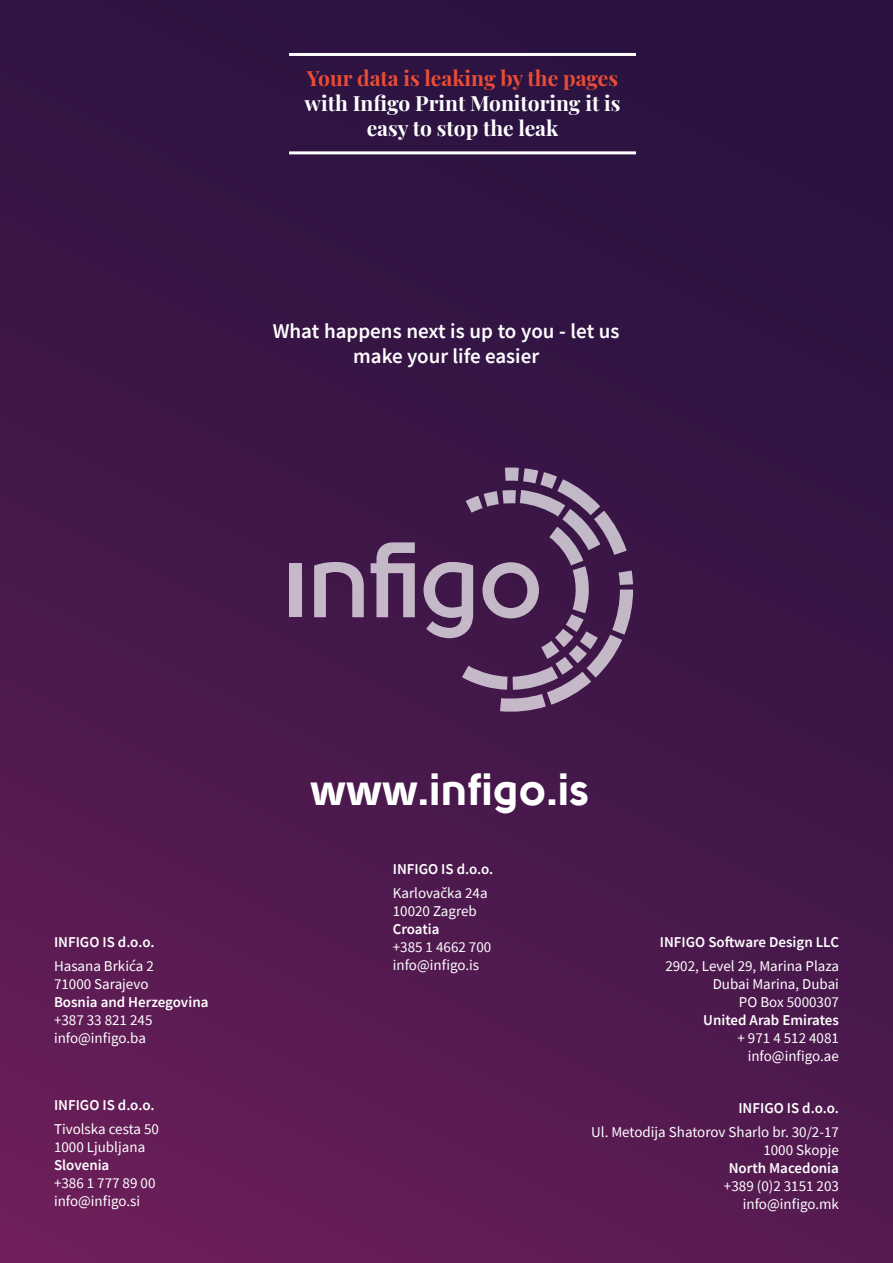
<style>
.page{position:relative;width:893px;height:1263px;background:#fff}
.page>*{position:absolute;margin:0;border:0;box-sizing:border-box;transform-origin:0 0}
.t1{font:800 45px "Solomon";color:#fff}
.t2{font:700 21px/25.2px "Playfair Display";color:#fff;text-align:center}
.t3{font:600 21px/25.2px "Source Sans Pro";color:#fff;text-align:center}
.t4{font:15px "Source Sans Pro";color:#fff}
.t5{font:600 15px "Source Sans Pro";color:#fff}
.s1{color:#e94d35}
</style>
<div class="page">
<div style="left:0;top:0;width:893px;height:1263px;background:linear-gradient(to bottom,#271240,#601c55)"></div>
<hr style="left:289px;top:53px;width:347px;height:3px;background:#fff">
<hr style="left:289px;top:151px;width:347px;height:3px;background:#fff">
<div style="left:289px;top:563px;width:12px;height:54px;background:#c6b8c8"></div>
<svg style="left:314px;top:562px;width:50px;height:55px;background:#866b8c"></svg>
<svg style="left:371px;top:542px;width:44px;height:75px;background:#8d7593"></svg>
<svg style="left:423px;top:467px;width:210px;height:246px;background:#5e3d67"></svg>
<p class="t2" style="left:305px;top:64px;width:317px"><span class="s1">Your data is leaking by the pages </span>with Infigo Print Monitoring it is easy to stop the leak</p>
<p class="t3" style="left:273px;top:318px;width:348px">What happens next is up to you - let us make your life easier</p>
<p class="t5" style="left:54px;top:932px;width:102px">INFIGO IS d.o.o.</p>
<p class="t4" style="left:54px;top:956px;width:101px">Hasana Brkića 2</p>
<p class="t4" style="left:54px;top:974px;width:96px">71000 Sarajevo</p>
<p class="t5" style="left:54px;top:992px;width:156px">Bosnia and Herzegovina</p>
<p class="t4" style="left:54px;top:1010px;width:100px">+387 33 821 245</p>
<p class="t4" style="left:54px;top:1028px;width:93px">info@infigo.ba</p>
<p class="t5" style="left:54px;top:1095px;width:102px">INFIGO IS d.o.o.</p>
<p class="t4" style="left:54px;top:1120px;width:106px">Tivolska cesta 50</p>
<p class="t4" style="left:54px;top:1138px;width:93px">1000 Ljubljana</p>
<p class="t5" style="left:54px;top:1155px;width:57px">Slovenia</p>
<p class="t4" style="left:54px;top:1174px;width:103px">+386 1 777 89 00</p>
<p class="t4" style="left:54px;top:1192px;width:88px">info@infigo.si</p>
<p class="t1" style="left:311px;top:767px;width:280px">www.infigo.is</p>
<p class="t5" style="left:393px;top:859px;width:102px">INFIGO IS d.o.o.</p>
<p class="t4" style="left:393px;top:883px;width:96px">Karlovačka 24a</p>
<p class="t4" style="left:393px;top:901px;width:86px">10020 Zagreb</p>
<p class="t5" style="left:393px;top:919px;width:48px">Croatia</p>
<p class="t4" style="left:393px;top:937px;width:100px">+385 1 4662 700</p>
<p class="t4" style="left:393px;top:955px;width:88px">info@infigo.is</p>
<p class="t5" style="left:660px;top:932px;width:181px">INFIGO Software Design LLC</p>
<p class="t4" style="left:665px;top:956px;width:175px">2902, Level 29, Marina Plaza</p>
<p class="t4" style="left:713px;top:974px;width:128px">Dubai Marina, Dubai</p>
<p class="t4" style="left:739px;top:992px;width:102px">PO Box 5000307</p>
<p class="t5" style="left:703px;top:1010px;width:137px">United Arab Emirates</p>
<p class="t4" style="left:737px;top:1028px;width:103px">+ 971 4 512 4081</p>
<p class="t4" style="left:748px;top:1046px;width:93px">info@infigo.ae</p>
<p class="t5" style="left:738px;top:1098px;width:102px">INFIGO IS d.o.o.</p>
<p class="t4" style="left:591px;top:1122px;width:249px">Ul. Metodija Shatorov Sharlo br. 30/2-17</p>
<p class="t4" style="left:763px;top:1140px;width:77px">1000 Skopje</p>
<p class="t5" style="left:729px;top:1158px;width:112px">North Macedonia</p>
<p class="t4" style="left:724px;top:1176px;width:117px">+389 (0)2 3151 203</p>
<p class="t4" style="left:743px;top:1194px;width:98px">info@infigo.mk</p>
</div>
